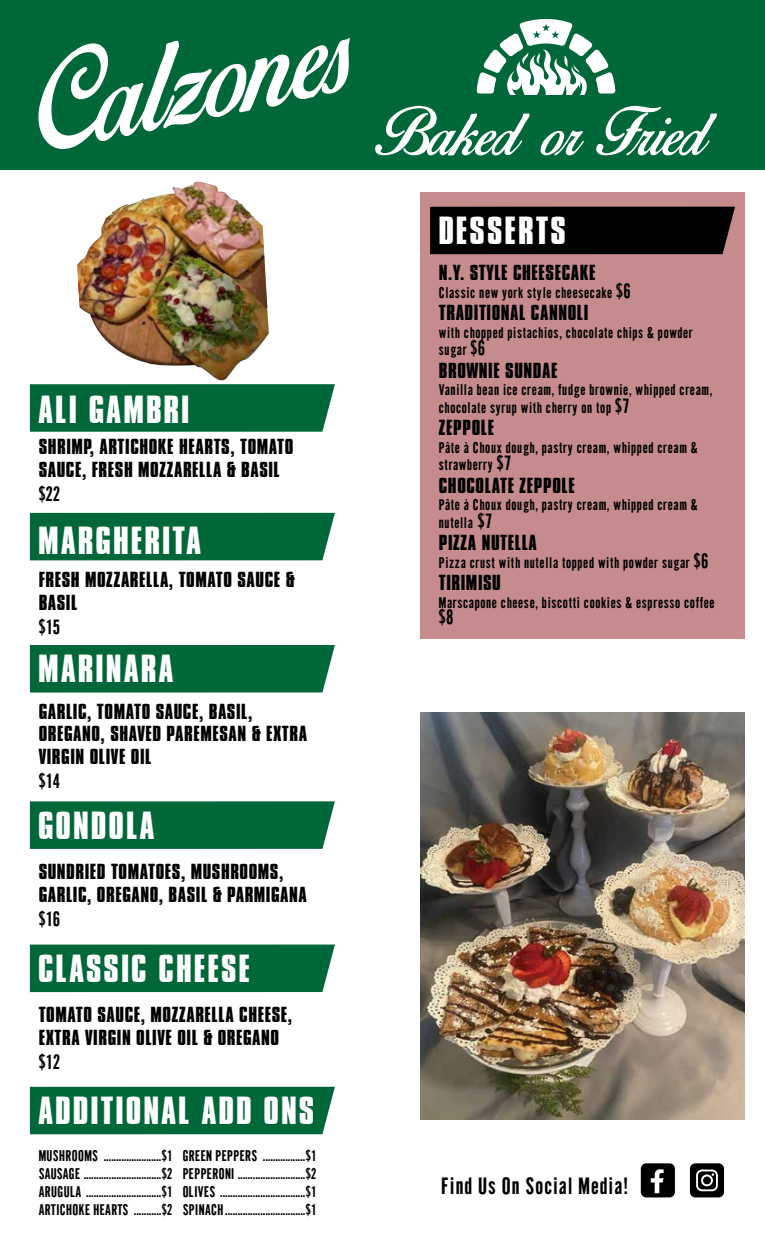
<style>
.page{position:relative;width:765px;height:1260px;background:#fff}
.page>*{position:absolute;margin:0;border:0;box-sizing:border-box;transform-origin:0 0}
.t1{font:700 33.75px "Compacta BT";letter-spacing:.06em;color:#fff}
.t2{font:22.88px "Gothic CG No 1";letter-spacing:.05em;color:#000}
.t3{font:20px "Gothic CG No 1";letter-spacing:.03em;color:#000}
.t4{font:700 18.75px/22.5px "Compacta BT";letter-spacing:.03em;color:#000}
.t5{font:15px/18px "Gothic CG No 1";letter-spacing:.05em;color:#000}
.s1{font-size:20px}
</style>
<div class="page">
<div style="left:421px;top:192px;width:324px;height:447px;background:#c68c8d"></div>
<div style="left:30px;top:384px;width:305px;height:48px;background:#006838"></div>
<div style="left:30px;top:513px;width:305px;height:47px;background:#006838"></div>
<div style="left:30px;top:645px;width:305px;height:48px;background:#006838"></div>
<div style="left:30px;top:801px;width:305px;height:48px;background:#006838"></div>
<div style="left:430px;top:207px;width:305px;height:47px;background:#000"></div>
<div style="left:30px;top:945px;width:305px;height:47px;background:#006838"></div>
<div style="left:30px;top:1087px;width:305px;height:47px;background:#006838"></div>
<div style="left:0;top:0;width:765px;height:169px;background:#006838"></div>
<svg style="left:38px;top:38px;width:312px;height:111px"></svg>
<svg style="left:375px;top:19px;width:342px;height:136px"></svg>
<div style="left:501px;top:95px;width:89px;height:14px;background:#006838"></div>
<div style="left:641px;top:1163px;width:34px;height:34px;background:#000;border-radius:5px"></div>
<svg style="left:651px;top:1169px;width:13px;height:24px"></svg>
<div style="left:690px;top:1163px;width:34px;height:34px;background:#000;border-radius:5px"></div>
<svg style="left:696px;top:1170px;width:22px;height:21px"></svg>
<img style="left:77px;top:182px;width:192px;height:203px">
<img style="left:421px;top:713px;width:324px;height:407px">
<h1 class="t1" style="left:38px;top:389px;width:153px">ALI GAMBRI</h1>
<p class="t4" style="left:39px;top:436px;width:256px">SHRIMP, ARTICHOKE HEARTS, TOMATO<br>SAUCE, FRESH MOZZARELLA &amp; BASIL</p>
<h3 class="t3" style="left:39px;top:482px;width:23px">$22</h3>
<h1 class="t1" style="left:38px;top:520px;width:165px">MARGHERITA</h1>
<p class="t4" style="left:39px;top:569px;width:257px">FRESH MOZZARELLA, TOMATO SAUCE &amp;<br>BASIL</p>
<h3 class="t3" style="left:39px;top:615px;width:23px">$15</h3>
<h1 class="t1" style="left:38px;top:648px;width:137px">MARINARA</h1>
<p class="t4" style="left:39px;top:700px;width:270px">GARLIC, TOMATO SAUCE, BASIL,<br>OREGANO, SHAVED PAREMESAN &amp; EXTRA<br>VIRGIN OLIVE OIL</p>
<h3 class="t3" style="left:39px;top:768px;width:23px">$14</h3>
<h1 class="t1" style="left:38px;top:805px;width:118px">GONDOLA</h1>
<p class="t4" style="left:39px;top:861px;width:270px">SUNDRIED TOMATOES, MUSHROOMS,<br>GARLIC, OREGANO, BASIL &amp; PARMIGANA</p>
<h3 class="t3" style="left:39px;top:907px;width:23px">$16</h3>
<h1 class="t1" style="left:38px;top:948px;width:213px">CLASSIC CHEESE</h1>
<p class="t4" style="left:39px;top:1004px;width:255px">TOMATO SAUCE, MOZZARELLA CHEESE,<br>EXTRA VIRGIN OLIVE OIL &amp; OREGANO</p>
<h3 class="t3" style="left:39px;top:1050px;width:23px">$12</h3>
<h1 class="t1" style="left:38px;top:1090px;width:278px">ADDITIONAL ADD ONS</h1>
<p class="t5" style="left:39px;top:1146px;width:135px;text-align:justify">MUSHROOMS .......................$1<br>SAUSAGE ...............................$2<br>ARUGULA ..............................$1<br>ARTICHOKE HEARTS ...........$2</p>
<p class="t5" style="left:183px;top:1146px;width:135px;text-align:justify">GREEN PEPPERS .................$1<br>PEPPERONI ...........................$2<br>OLIVES ..................................$1<br>SPINACH ................................$1</p>
<h1 class="t1" style="left:438px;top:210px;width:129px">DESSERTS</h1>
<p class="t4" style="left:439px;top:262px;width:158px">N.Y. STYLE CHEESECAKE</p>
<p class="t5" style="left:439px;top:283px;width:193px">Classic new york style cheesecake <span class="s1">$6</span></p>
<p class="t4" style="left:439px;top:302px;width:151px">TRADITIONAL CANNOLI</p>
<p class="t5" style="left:439px;top:324px;width:255px;line-height:17.5px">with chopped pistachios, chocolate chips &amp; powder sugar <span class="s1">$6</span></p>
<p class="t4" style="left:439px;top:359px;width:120px">BROWNIE SUNDAE</p>
<p class="t5" style="left:439px;top:381px;width:275px;line-height:17.5px">Vanilla bean ice cream, fudge brownie, whipped cream, chocolate syrup with cherry on top <span class="s1">$7</span></p>
<p class="t4" style="left:439px;top:417px;width:57px">ZEPPOLE</p>
<p class="t5" style="left:439px;top:439px;width:260px;line-height:17.5px">Pâte à Choux dough, pastry cream, whipped cream &amp; strawberry <span class="s1">$7</span></p>
<p class="t4" style="left:439px;top:474px;width:138px">CHOCOLATE ZEPPOLE</p>
<p class="t5" style="left:439px;top:496px;width:260px;line-height:17.5px">Pâte à Choux dough, pastry cream, whipped cream &amp; nutella <span class="s1">$7</span></p>
<p class="t4" style="left:439px;top:532px;width:100px">PIZZA NUTELLA</p>
<p class="t5" style="left:439px;top:553px;width:271px">Pizza crust with nutella topped with powder sugar <span class="s1">$6</span></p>
<p class="t4" style="left:439px;top:572px;width:64px">TIRIMISU</p>
<p class="t5" style="left:439px;top:593px;width:277px">Marscapone cheese, biscotti cookies &amp; espresso coffee</p>
<h3 class="t3" style="left:439px;top:605px;width:16px">$8</h3>
<h2 class="t2" style="left:441px;top:1172px;width:189px">Find Us On Social Media!</h2>
</div>
